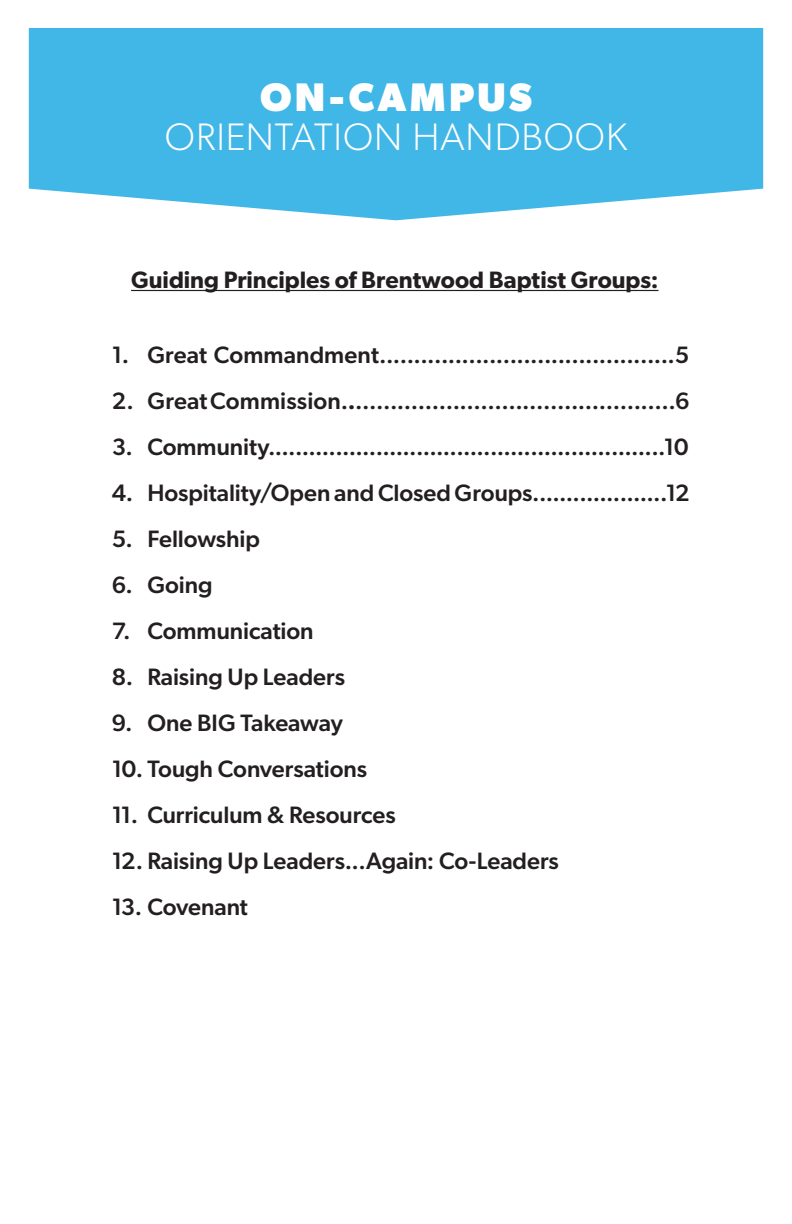
<style>
.page{position:relative;width:792px;height:1224px;background:#fff}
.page>*{position:absolute;margin:0;border:0;box-sizing:border-box;transform-origin:0 0}
.t1{font:700 40px "Gibson";letter-spacing:.085em;color:#fff}
.t2{font:300 38.4px "Gibson";letter-spacing:.025em;color:#fff}
.t3{font:500 23.8px "Gibson";color:#231f20}
.t4{font:600 23.8px "Gibson";color:#231f20}
.s1{font-weight:600}
</style>
<div class="page">
<svg style="left:29px;top:28px;width:734px;height:192px;fill:#41b7e7"></svg>
<hr style="left:131px;top:290px;width:528px;height:1px;background:#231f20">
<p class="t1" style="left:260px;top:74px;width:273px">ON-CAMPUS</p>
<p class="t2" style="left:165px;top:113px;width:464px">ORIENTATION HANDBOOK</p>
<p class="t4" style="left:131px;top:265px;width:529px">Guiding Principles of Brentwood Baptist Groups:</p>
<p class="t3" style="left:112px;top:340px;width:579px">1. Great Commandment...........................................5</p>
<p class="t3" style="left:112px;top:386px;width:579px">2. Great Commission.<span class="s1">.</span>..............................................6</p>
<p class="t3" style="left:112px;top:432px;width:578px">3. Community...........................................................10</p>
<p class="t3" style="left:112px;top:478px;width:579px">4. Hospitality/Open and Closed Groups....................12</p>
<p class="t3" style="left:112px;top:524px;width:150px">5. Fellowship</p>
<p class="t3" style="left:112px;top:570px;width:102px">6. Going</p>
<p class="t3" style="left:112px;top:616px;width:204px">7. Communication</p>
<p class="t3" style="left:112px;top:662px;width:235px">8. Raising Up Leaders</p>
<p class="t3" style="left:112px;top:708px;width:233px">9. One BIG Takeaway</p>
<p class="t3" style="left:112px;top:754px;width:257px">10. Tough Conversations</p>
<p class="t3" style="left:112px;top:800px;width:285px">11. Curriculum &amp; Resources</p>
<p class="t3" style="left:112px;top:846px;width:449px">12. Raising Up Leaders...Again: Co-Leaders</p>
<p class="t3" style="left:112px;top:892px;width:138px">13. Covenant</p>
</div>
